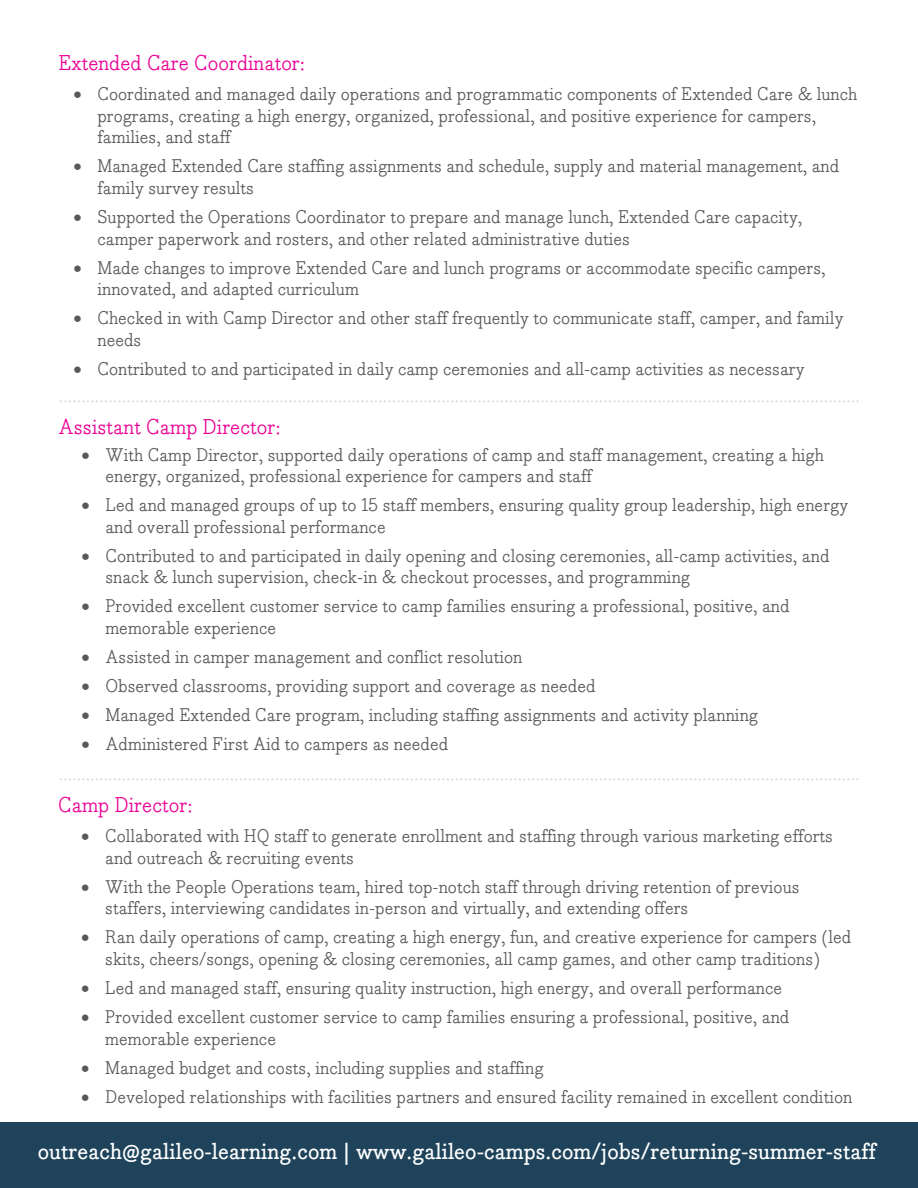
<style>
.page{position:relative;width:918px;height:1188px;background:#fff}
.page>*{position:absolute;margin:0;border:0;box-sizing:border-box;transform-origin:0 0}
.t1{font:500 22.5px "Bodoni Egyptian Pro";color:#fff}
.t2{font:21px "Bodoni Egyptian Pro";color:#ec0095}
.t3{font:18px/21.6px "Bodoni Egyptian Pro";color:#58595b}
.t4{font:18px/30.2px "Bodoni Egyptian Pro";color:#d6d6d6}
.s1{color:#58595b}
</style>
<div class="page">
<div style="left:0;top:1122px;width:918px;height:66px;background:#1e435b"></div>
<p class="t2" style="left:58px;top:49px;width:248px">Extended Care Coordinator:</p>
<p class="t3" style="left:97px;top:84px;width:762px;text-indent:-24px">• Coordinated and managed daily operations and programmatic components of Extended Care &amp; lunch programs, creating a high energy, organized, professional, and positive experience for campers, families, and staff</p>
<p class="t3" style="left:97px;top:156px;width:743px;text-indent:-24px">• Managed Extended Care staffing assignments and schedule, supply and material management, and family survey results</p>
<p class="t3" style="left:97px;top:207px;width:706px;text-indent:-24px">• Supported the Operations Coordinator to prepare and manage lunch, Extended Care capacity, camper paperwork and rosters, and other related administrative duties</p>
<p class="t3" style="left:97px;top:257px;width:730px;text-indent:-24px">• Made changes to improve Extended Care and lunch programs or accommodate specific campers, innovated, and adapted curriculum</p>
<p class="t3" style="left:97px;top:308px;width:748px;text-indent:-24px">• Checked in with Camp Director and other staff frequently to communicate staff, camper, and family needs</p>
<p class="t3" style="left:73px;top:359px;width:733px">• Contributed to and participated in daily camp ceremonies and all-camp activities as necessary</p>
<p class="t2" style="left:58px;top:414px;width:224px">Assistant Camp Director:</p>
<p class="t3" style="left:105px;top:445px;width:720px;text-indent:-24px">• With Camp Director, supported daily operations of camp and staff management, creating a high energy, organized, professional experience for campers and staff</p>
<p class="t3" style="left:105px;top:495px;width:744px;text-indent:-24px">• Led and managed groups of up to 15 staff members, ensuring quality group leadership, high energy and overall professional performance</p>
<p class="t3" style="left:105px;top:546px;width:726px;text-indent:-24px">• Contributed to and participated in daily opening and closing ceremonies, all-camp activities, and snack &amp; lunch supervision, check-in &amp; checkout processes, and programming</p>
<p class="t3" style="left:105px;top:596px;width:686px;text-indent:-24px">• Provided excellent customer service to camp families ensuring a professional, positive, and memorable experience</p>
<p class="t3" style="left:81px;top:647px;width:443px">• Assisted in camper management and conflict resolution</p>
<p class="t3" style="left:81px;top:676px;width:516px">• Observed classrooms, providing support and coverage as needed</p>
<p class="t3" style="left:81px;top:705px;width:678px">• Managed Extended Care program, including staffing assignments and activity planning</p>
<p class="t4" style="left:59px;top:730px;width:803px;text-indent:23px"><span class="s1">• Administered First Aid to campers as needed </span>..................................................................................................................................................................................</p>
<p class="t2" style="left:58px;top:792px;width:136px">Camp Director:</p>
<p class="t3" style="left:105px;top:826px;width:729px;text-indent:-24px">• Collaborated with HQ staff to generate enrollment and staffing through various marketing efforts and outreach &amp; recruiting events</p>
<p class="t3" style="left:105px;top:877px;width:696px;text-indent:-24px">• With the People Operations team, hired top-notch staff through driving retention of previous staffers, interviewing candidates in-person and virtually, and extending offers</p>
<p class="t3" style="left:81px;top:927px;width:772px;text-align:center">• Ran daily operations of camp, creating a high energy, fun, and creative experience for campers (led skits, cheers/songs, opening &amp; closing ceremonies, all camp games, and other camp traditions)</p>
<p class="t3" style="left:81px;top:978px;width:703px">• Led and managed staff, ensuring quality instruction, high energy, and overall performance</p>
<p class="t3" style="left:105px;top:1007px;width:686px;text-indent:-24px">• Provided excellent customer service to camp families ensuring a professional, positive, and memorable experience</p>
<p class="t3" style="left:81px;top:1058px;width:464px">• Managed budget and costs, including supplies and staffing</p>
<p class="t3" style="left:81px;top:1087px;width:773px">• Developed relationships with facilities partners and ensured facility remained in excellent condition</p>
<p class="t4" style="left:59px;top:382px;width:802px">..................................................................................................................................................................................</p>
<p class="t1" style="left:38px;top:1138px;width:840px">outreach@galileo-learning.com | www.galileo-camps.com/jobs/returning-summer-staff</p>
</div>
